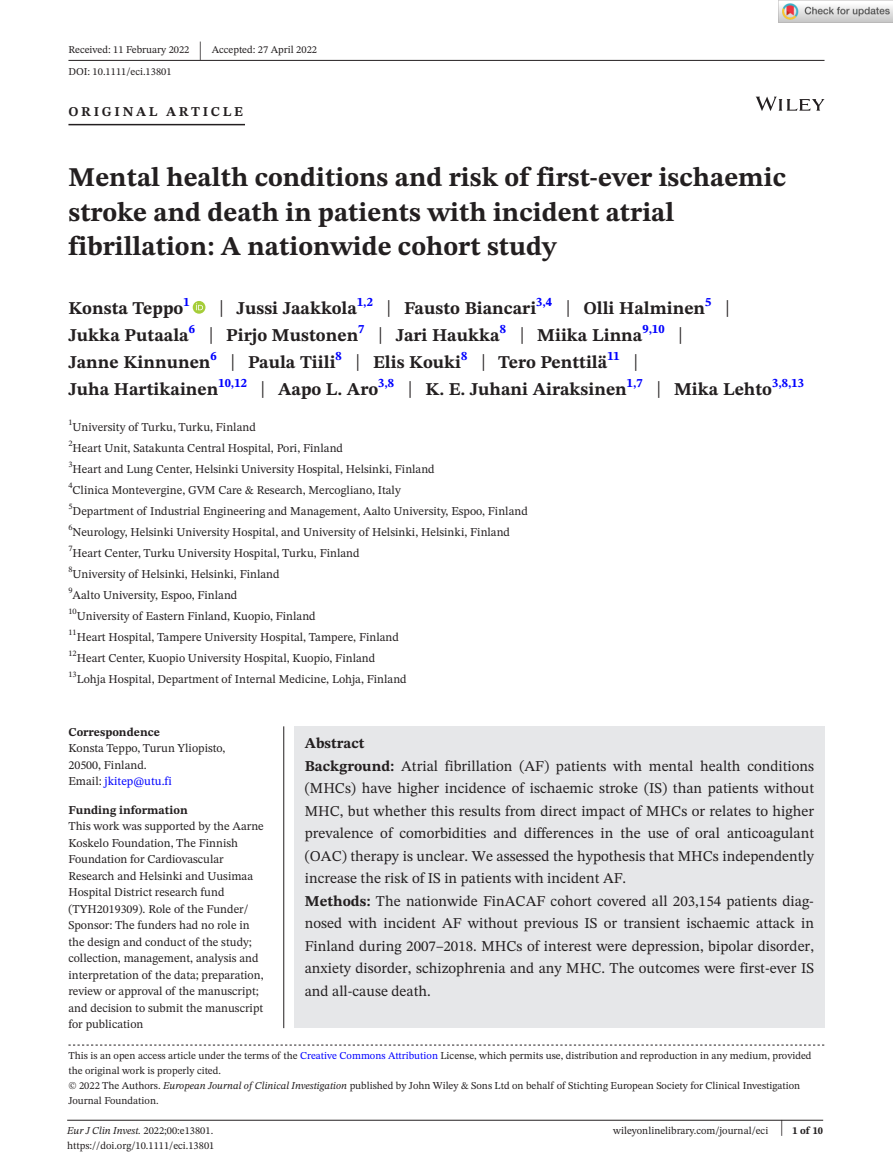
<style>
.page{position:relative;width:893px;height:1174px;background:#fff}
.page>*{position:absolute;margin:0;border:0;box-sizing:border-box;transform-origin:0 0}
.t1{font:700 27px/34.5px "STIX Two Text";color:#231f20}
.t2{font:25.65px "STIX Two Text";color:#231f20;scale:.49 1}
.t3{font:700 18px/27px "STIX Two Text";color:#231f20}
.t4{font:15px/22.5px "STIX Two Text";color:#231f20}
.t5{font:700 13.5px "STIX Two Text";letter-spacing:.2em;color:#231f20}
.t6{font:12px/16.5px "STIX Two Text";color:#231f20}
.t7{font:700 12px "STIX Two Text";color:#231f20}
.t8{font:10.5px/15px "STIX Two Text";color:#231f20}
.t9{font:italic 10.5px "STIX Two Text";color:#231f20}
.t10{font:700 10.5px "STIX Two Text";color:#231f20}
.t11{font:8.4px "STIX Two Text";color:#231f20}
.s1{font-weight:400;font-size:23.4px}
.s2{color:#00f}
.s3{font-weight:700}
.s4{font-style:italic}
.s5{font-style:normal}
.s6{font-weight:400;font-size:22.2px}
</style>
<div class="page">
<hr style="left:67px;top:1119px;width:756px;height:1px;background:#231f20">
<svg style="left:756px;top:97px;width:68px;height:14px"></svg>
<hr style="left:68px;top:60px;width:756px;height:1px;background:#231f20">
<hr style="left:68px;top:124px;width:177px;height:1px;background:#231f20">
<svg style="left:193px;top:301px;width:12px;height:13px"></svg>
<svg style="left:196px;top:303px;width:7px;height:7px"></svg>
<div style="left:294px;top:726px;width:530px;height:302px;background:#e6e7e9"></div>
<hr style="left:283px;top:726px;width:1px;height:302px;background:#231f20">
<svg style="left:68px;top:1044px;width:756px;height:1px"></svg>
<img style="left:779px;top:0;width:114px;height:23px">
<p class="t8" style="left:68px;top:42px;width:123px">Received: 11 February 2022</p>
<h2 class="t2" style="left:199px;top:32px;width:8px">|</h2>
<p class="t8" style="left:212px;top:42px;width:107px">Accepted: 27 April 2022</p>
<p class="t8" style="left:68px;top:64px;width:105px">DOI: 10.1111/eci.13801</p>
<p class="t5" style="left:68px;top:101px;width:176px">ORIGINAL ARTICLE</p>
<h1 class="t1" style="left:68px;top:161px;width:719px">Mental health conditions and risk of first-ever ischaemic stroke and death in patients with incident atrial fibrillation: A nationwide cohort study</h1>
<h3 class="t3" style="left:68px;top:295px;width:123px">Konsta Teppo<sup>1</sup></h3>
<p class="t3" style="left:68px;top:295px;width:737px;text-indent:151px"><span class="s1">|</span> Jussi Jaakkola<sup>1,2</sup> <span class="s1">|</span> Fausto Biancari<sup>3,4</sup> <span class="s1">|</span> Olli Halminen<sup>5</sup> <span class="s1">|<br></span>Jukka Putaala<sup>6</sup> <span class="s1">|</span> Pirjo Mustonen<sup>7</sup> <span class="s1">|</span> Jari Haukka<sup>8</sup> <span class="s1">|</span> Miika Linna<sup>9,10</sup> <span class="s1">|<br></span>Janne Kinnunen<sup>6</sup> <span class="s1">|</span> Paula Tiili<sup>8</sup> <span class="s1">|</span> Elis Kouki<sup>8</sup> <span class="s1">|</span> Tero Penttilä<sup>11</sup> <span class="s1">|<br></span>Juha Hartikainen<sup>10,12</sup> <span class="s1">|</span> Aapo L. Aro<sup>3,8</sup> <span class="s1">|</span> K. E. Juhani Airaksinen<sup>1,7</sup> <span class="s1">|</span> Mika Lehto<sup>3,8,13</sup></p>
<p class="t11" style="left:68px;top:416px;width:6px">1</p>
<p class="t6" style="left:73px;top:418px;width:185px">University of Turku, Turku, Finland</p>
<p class="t11" style="left:68px;top:437px;width:6px">2</p>
<p class="t6" style="left:73px;top:439px;width:272px">Heart Unit, Satakunta Central Hospital, Pori, Finland</p>
<p class="t11" style="left:68px;top:458px;width:6px">3</p>
<p class="t6" style="left:73px;top:460px;width:364px">Heart and Lung Center, Helsinki University Hospital, Helsinki, Finland</p>
<p class="t11" style="left:68px;top:479px;width:6px">4</p>
<p class="t6" style="left:73px;top:481px;width:330px">Clinica Montevergine, GVM Care &amp; Research, Mercogliano, Italy</p>
<p class="t11" style="left:68px;top:500px;width:6px">5</p>
<p class="t6" style="left:73px;top:502px;width:457px">Department of Industrial Engineering and Management, Aalto University, Espoo, Finland</p>
<p class="t11" style="left:68px;top:521px;width:6px">6</p>
<p class="t6" style="left:73px;top:523px;width:439px">Neurology, Helsinki University Hospital, and University of Helsinki, Helsinki, Finland</p>
<p class="t11" style="left:68px;top:542px;width:6px">7</p>
<p class="t6" style="left:73px;top:544px;width:288px">Heart Center, Turku University Hospital, Turku, Finland</p>
<p class="t11" style="left:68px;top:563px;width:6px">8</p>
<p class="t6" style="left:73px;top:565px;width:209px">University of Helsinki, Helsinki, Finland</p>
<p class="t11" style="left:68px;top:584px;width:6px">9</p>
<p class="t6" style="left:73px;top:586px;width:166px">Aalto University, Espoo, Finland</p>
<p class="t11" style="left:68px;top:605px;width:10px">10</p>
<p class="t6" style="left:77px;top:607px;width:240px">University of Eastern Finland, Kuopio, Finland</p>
<p class="t11" style="left:68px;top:626px;width:10px">11</p>
<p class="t6" style="left:77px;top:628px;width:324px">Heart Hospital, Tampere University Hospital, Tampere, Finland</p>
<p class="t11" style="left:68px;top:647px;width:10px">12</p>
<p class="t6" style="left:77px;top:649px;width:300px">Heart Center, Kuopio University Hospital, Kuopio, Finland</p>
<p class="t11" style="left:68px;top:668px;width:10px">13</p>
<p class="t6" style="left:77px;top:670px;width:331px">Lohja Hospital, Department of Internal Medicine, Lohja, Finland</p>
<p class="t7" style="left:68px;top:723px;width:93px">Correspondence</p>
<p class="t6" style="left:68px;top:739px;width:158px">Konsta Teppo, Turun Yliopisto,<br>20500, Finland.<br>Email: <span class="s2">jkitep@utu.fi</span></p>
<p class="t7" style="left:68px;top:801px;width:121px">Funding information</p>
<p class="t6" style="left:68px;top:817px;width:197px">This work was supported by the Aarne Koskelo Foundation, The Finnish Foundation for Cardiovascular Research and Helsinki and Uusimaa Hospital District research fund (TYH2019309). Role of the Funder/ Sponsor: The funders had no role in the design and conduct of the study; collection, management, analysis and interpretation of the data; preparation, review or approval of the manuscript; and decision to submit the manuscript for publication</p>
<p class="t4" style="left:305px;top:732px;width:511px"><span class="s3">Abstract<br>Background:</span> Atrial fibrillation (AF) patients with mental health conditions (MHCs) have higher incidence of ischaemic stroke (IS) than patients without MHC, but whether this results from direct impact of MHCs or relates to higher prevalence of comorbidities and differences in the use of oral anticoagulant (OAC) therapy is unclear. We assessed the hypothesis that MHCs independently increase the risk of IS in patients with incident AF.<br><span class="s3">Methods:</span> The nationwide FinACAF cohort covered all 203,154 patients diag&shy;nosed with incident AF without previous IS or transient ischaemic attack in Finland during 2007–2018. MHCs of interest were depression, bipolar disorder, anxiety disorder, schizophrenia and any MHC. The outcomes were first-ever IS and all-cause death.</p>
<p class="t8" style="left:68px;top:1048px;width:745px">This is an open access article under the terms of the <span class="s2">Creative Commons Attribution</span> License, which permits use, distribution and reproduction in any medium, provided the original work is properly cited.<br>© 2022 The Authors. <span class="s4">European Journal of Clinical Investigation</span> published by John Wiley &amp; Sons Ltd on behalf of Stichting European Society for Clinical Investigation Journal Foundation.</p>
<p class="t9" style="left:67px;top:1123px;width:148px">Eur J Clin Invest. <span class="s5">2022;00:e13801.</span></p>
<p class="t10" style="left:780px;top:1123px;width:45px"><span class="s6">|</span> 1 of 10</p>
<p class="t8" style="left:67px;top:1138px;width:149px">https://doi.org/10.1111/eci.13801</p>
<p class="t8" style="left:613px;top:1123px;width:157px">wileyonlinelibrary.com/journal/eci</p>
</div>
